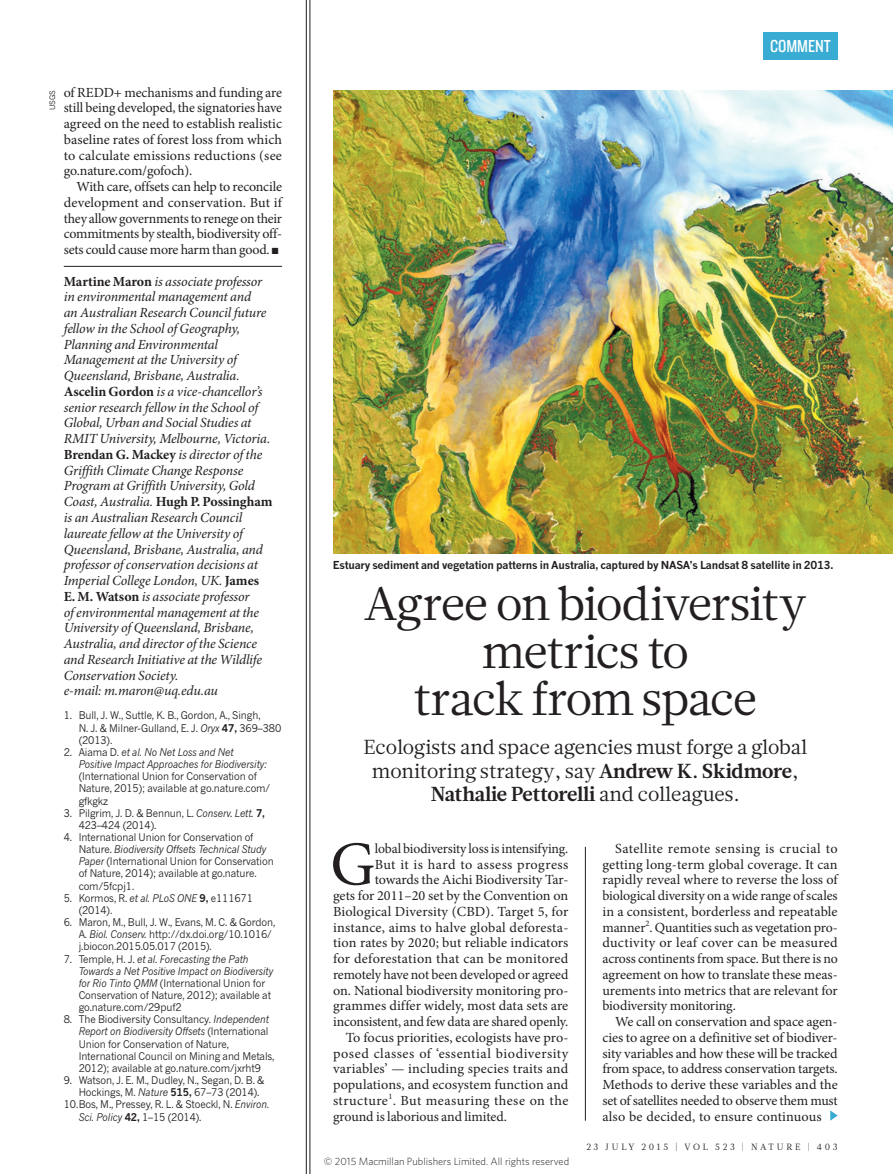
<style>
.page{position:relative;width:893px;height:1174px;background:#fff}
.page>*{position:absolute;margin:0;border:0;box-sizing:border-box;transform-origin:0 0}
.BODY_DROP_CAP{font:62.4px "Minion Pro";color:#231f20}
.HEAD_31{font:47.25px/47.2px "Glosa Math";letter-spacing:-.03em;color:#231f20;text-align:center}
.INTRO{font:20.25px/23.7px "Glosa Math";letter-spacing:-.005em;color:#231f20;text-align:center}
.t1{font:18px "Knockout 29 Junior Ltweight";color:#fff}
.BODY_INDENT{font:13.95px/15.8px "Minion Pro";letter-spacing:-.005em;color:#231f20;text-align:justify}
.AUTHOR_DETAILS{font:italic 13.95px/15.8px "Minion Pro";letter-spacing:-.015em;color:#231f20}
.BODY_DROP_CAP-2{font:13.95px/15.8px "Minion Pro";color:#231f20;text-align:right}
.EMAIL{font:italic 13.95px "Minion Pro";letter-spacing:-.015em;color:#231f20}
.PIC_CAPTION{font:700 10.8px "News Gothic MTOT";letter-spacing:-.02em;color:#231f20}
.REFS{font:10.5px/12.1px "News Gothic MTOT";letter-spacing:-.01em;color:#231f20;scale:.95 1}
.t2{font:300 10.5px "Whitney";color:#231f20}
.t3{font:9px "Glosa Math";letter-spacing:.3em;color:#231f20}
.PIC_CREDIT{font:7.5px "News Gothic MTOT";color:#231f20}
.s1{font-weight:700;font-style:normal}
.s2{font-style:italic}
.s3{font-weight:700}
</style>
<div class="page">
<img style="left:333px;top:90px;width:560px;height:463px">
<svg style="left:830px;top:1110px;width:8px;height:10px"></svg>
<div style="left:763px;top:32px;width:75px;height:27px;background:#38acd2"></div>
<hr style="left:585px;top:847px;width:1px;height:273px;background:#231f20">
<hr style="left:64px;top:266px;width:218px;height:1px;background:#231f20">
<hr style="left:310px;top:0;width:1px;height:1174px;background:#231f20">
<hr style="left:306px;top:0;width:1px;height:1174px;background:#231f20">
<p class="BODY_INDENT" style="left:64px;top:84px;width:220px">of REDD+ mechanisms and funding are still being developed, the signatories have agreed on the need to establish realistic baseline rates of forest loss from which to calculate emissions reductions (see go.nature.com/gofoch).</p>
<p class="BODY_INDENT" style="left:64px;top:179px;width:220px;text-indent:13px">With care, offsets can help to reconcile development and conservation. But if they allow governments to renege on their commitments by stealth, biodiversity off&shy;sets could cause more harm than good. ■</p>
<p class="AUTHOR_DETAILS" style="left:64px;top:274px;width:210px"><span class="s1">Martine Maron</span> is associate professor in environmental management and<br>an Australian Research Council future fellow in the School of Geography, Planning and Environmental Management at the University of Queensland, Brisbane, Australia.<br><span class="s1">Ascelin Gordon</span> is a vice-chancellor’s senior research fellow in the School of Global, Urban and Social Studies at RMIT University, Melbourne, Victoria.<br><span class="s1">Brendan G. Mackey</span> is director of the Griffith Climate Change Response Program at Griffith University, Gold Coast, Australia. <span class="s1">Hugh P. Possingham </span>is an Australian Research Council laureate fellow at the University of Queensland, Brisbane, Australia, and professor of conservation decisions at Imperial College London, UK. <span class="s1">James E. M. Watson</span> is associate professor<br>of environmental management at the University of Queensland, Brisbane, Australia, and director of the Science and Research Initiative at the Wildlife Conservation Society.</p>
<p class="EMAIL" style="left:64px;top:682px;width:156px">e-mail: m.maron@uq.edu.au</p>
<p class="REFS" style="left:79px;top:709px;width:215px;text-indent:-15px">1. Bull, J. W., Suttle, K. B., Gordon, A., Singh,<br>N. J. &amp; Milner-Gulland, E. J. <span class="s2">Oryx</span> <span class="s3">47,</span> 369–380 (2013).</p>
<p class="REFS" style="left:79px;top:746px;width:203px;text-indent:-15px">2. Aiama D. <span class="s2">et al. No Net Loss and Net<br>Positive Impact Approaches for Biodiversity: </span>(International Union for Conservation of Nature, 2015); available at go.nature.com/ gfkgkz</p>
<p class="REFS" style="left:79px;top:806px;width:198px;text-indent:-15px">3. Pilgrim, J. D. &amp; Bennun, L. <span class="s2">Conserv. Lett.</span> <span class="s3">7,<br></span>423–424 (2014).</p>
<p class="REFS" style="left:79px;top:831px;width:207px;text-indent:-15px">4. International Union for Conservation of Nature. <span class="s2">Biodiversity Offsets Technical Study Paper</span> (International Union for Conservation of Nature, 2014); available at go.nature. com/5fcpj1.</p>
<p class="REFS" style="left:79px;top:891px;width:185px;text-indent:-15px">5. Kormos, R. <span class="s2">et al. PLoS ONE</span> <span class="s3">9,</span> e111671 (2014).</p>
<p class="REFS" style="left:79px;top:916px;width:209px;text-indent:-15px">6. Maron, M., Bull, J. W., Evans, M. C. &amp; Gordon,<br>A. <span class="s2">Biol. Conserv.</span> http://dx.doi.org/10.1016/ j.biocon.2015.05.017 (2015).</p>
<p class="REFS" style="left:79px;top:952px;width:206px;text-indent:-15px">7. Temple, H. J. <span class="s2">et al. Forecasting the Path Towards a Net Positive Impact on Biodiversity for Rio Tinto QMM</span> (International Union for Conservation of Nature, 2012); available at go.nature.com/29puf2</p>
<p class="REFS" style="left:79px;top:1013px;width:208px;text-indent:-15px">8. The Biodiversity Consultancy. <span class="s2">Independent Report on Biodiversity Offsets</span> (International Union for Conservation of Nature, International Council on Mining and Metals, 2012); available at go.nature.com/jxrht9</p>
<p class="REFS" style="left:79px;top:1074px;width:197px;text-indent:-15px">9. Watson, J. E. M., Dudley, N., Segan, D. B. &amp;<br>Hockings, M. <span class="s2">Nature</span> <span class="s3">515,</span> 67–73 (2014).</p>
<p class="REFS" style="left:79px;top:1098px;width:202px;text-indent:-15px">10.Bos, M., Pressey, R. L. &amp; Stoeckl, N. <span class="s2">Environ.<br>Sci. Policy</span> <span class="s3">42,</span> 1–15 (2014).</p>
<p class="PIC_CREDIT" style="left:48px;top:110px;width:22px;rotate:-90deg">USGS</p>
<p class="t1" style="left:770px;top:34px;width:62px">COMMENT</p>
<p class="PIC_CAPTION" style="left:333px;top:558px;width:502px">Estuary sediment and vegetation patterns in Australia, captured by NASA’s Landsat 8 satellite in 2013.</p>
<p class="HEAD_31" style="left:364px;top:581px;width:444px">Agree on biodiversity metrics to<br>track from space</p>
<p class="INTRO" style="left:363px;top:735px;width:445px">Ecologists and space agencies must forge a global monitoring strategy, say <span class="s3">Andrew K. Skidmore</span>,<br><span class="s3">Nathalie Pettorelli</span> and colleagues.</p>
<p class="BODY_DROP_CAP" style="left:330px;top:822px;width:46px">G</p>
<p class="BODY_DROP_CAP-2" style="left:333px;top:840px;width:237px">lobal biodiversity loss is intensifying.<br>But it is hard to assess progress towards the Aichi Biodiversity Tar-<br>gets for 2011–20 set by the Convention on Biological Diversity (CBD). Target 5, for instance, aims to halve global deforesta&shy;tion rates by 2020; but reliable indicators for deforestation that can be monitored remotely have not been developed or agreed on. National biodiversity monitoring pro&shy;grammes differ widely, most data sets are inconsistent, and few data are shared openly.</p>
<p class="BODY_INDENT" style="left:333px;top:1029px;width:237px;text-indent:13px">To focus priorities, ecologists have pro&shy;posed classes of ‘essential biodiversity variables’ — including species traits and populations, and ecosystem function and structure<sup>1</sup>. But measuring these on the ground is laborious and limited.</p>
<p class="BODY_INDENT" style="left:602px;top:840px;width:237px;text-indent:13px">Satellite remote sensing is crucial to getting long-term global coverage. It can rapidly reveal where to reverse the loss of biological diversity on a wide range of scales in a consistent, borderless and repeatable manner<sup>2</sup>. Quantities such as vegetation pro&shy;ductivity or leaf cover can be measured across continents from space. But there is no agreement on how to translate these meas&shy;urements into metrics that are relevant for biodiversity monitoring.</p>
<p class="BODY_INDENT" style="left:602px;top:1014px;width:237px;text-indent:13px">We call on conservation and space agen&shy;cies to agree on a definitive set of biodiver&shy;sity variables and how these will be tracked from space, to address conservation targets.<br>Methods to derive these variables and the set of satellites needed to observe them must also be decided, to ensure continuous</p>
<p class="t2" style="left:324px;top:1154px;width:247px">© 2015 Macmillan Publishers Limited. All rights reserved</p>
<p class="t3" style="left:586px;top:1141px;width:253px">23 JULY 2015 | VOL 523 | NATURE | 403</p>
</div>
